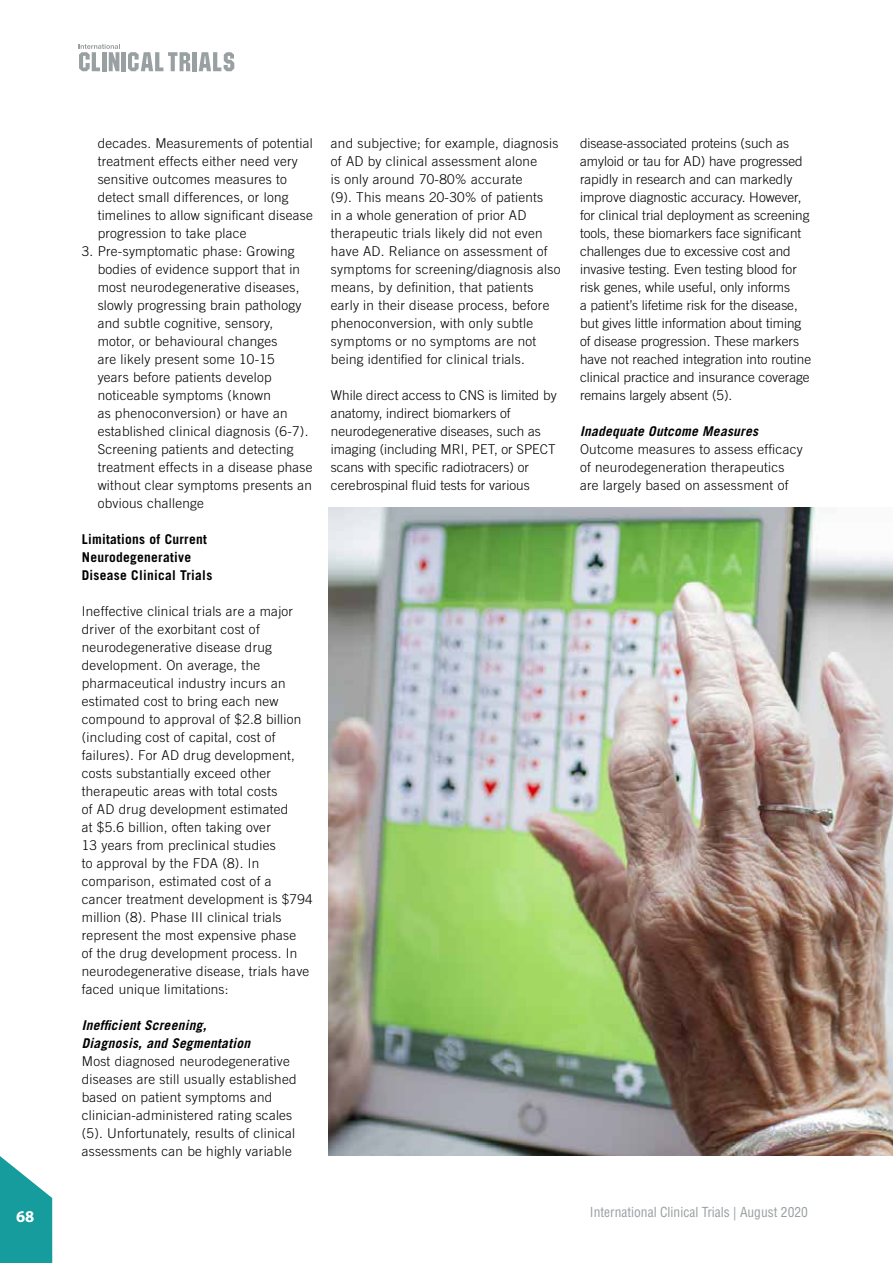
<style>
.page{position:relative;width:893px;height:1263px;background:#fff}
.page>*{position:absolute;margin:0;border:0;box-sizing:border-box;transform-origin:0 0}
.t1{font:700 16.5px "Myriad Pro";color:#fff}
.t2{font:300 13.5px/18px "Trade Gothic LT Std";letter-spacing:.02em;color:#000}
.t3{font:300 13.5px/18px "Trade Gothic LT Std";color:#000}
.t4{font:italic 700 13.5px/18px "Trade Gothic LT Std";letter-spacing:.02em;color:#000}
.t5{font:700 13.5px/18px "Trade Gothic LT Std";letter-spacing:.02em;color:#000}
.t6{font:condensed 13.5px "Helvetica";color:#99a0a2}
</style>
<div class="page">
<img style="left:329px;top:508px;width:564px;height:648px">
<svg style="left:0;top:1156px;width:52px;height:107px"></svg>
<svg style="left:79px;top:44px;width:41px;height:27px"></svg>
<div style="left:121px;top:52px;width:5px;height:19px;background:#99a0a2"></div>
<svg style="left:128px;top:52px;width:62px;height:19px"></svg>
<div style="left:192px;top:52px;width:5px;height:19px;background:#99a0a2"></div>
<svg style="left:199px;top:52px;width:35px;height:19px"></svg>
<p class="t1" style="left:16px;top:1206px;width:20px">68</p>
<p class="t1" style="left:19px;top:1211px;width:20px">68</p>
<p class="t2" style="left:98px;top:134px;width:217px">decades. Measurements of potential treatment effects either need very sensitive outcomes measures to detect small differences, or long timelines to allow significant disease progression to take place</p>
<p class="t2" style="left:98px;top:242px;width:216px;text-indent:-16px">3. Pre-symptomatic phase: Growing bodies of evidence support that in most neurodegenerative diseases, slowly progressing brain pathology and subtle cognitive, sensory, motor, or behavioural changes<br>are likely present some 10-15<br>years before patients develop noticeable symptoms (known<br>as phenoconversion) or have an established clinical diagnosis (6-7).<br>Screening patients and detecting treatment effects in a disease phase without clear symptoms presents an obvious challenge</p>
<p class="t5" style="left:82px;top:530px;width:132px">Limitations of Current<br>Neurodegenerative<br>Disease Clinical Trials</p>
<p class="t2" style="left:82px;top:602px;width:232px">Ineffective clinical trials are a major driver of the exorbitant cost of neurodegenerative disease drug development. On average, the pharmaceutical industry incurs an estimated cost to bring each new compound to approval of $2.8 billion (including cost of capital, cost of failures). For AD drug development, costs substantially exceed other therapeutic areas with total costs<br>of AD drug development estimated<br>at $5.6 billion, often taking over<br>13 years from preclinical studies<br>to approval by the FDA (8). In comparison, estimated cost of a cancer treatment development is $794 million (8). Phase III clinical trials represent the most expensive phase<br>of the drug development process. In neurodegenerative disease, trials have faced unique limitations:</p>
<p class="t4" style="left:82px;top:1016px;width:170px">Inefficient Screening,<br>Diagnosis, and Segmentation</p>
<p class="t2" style="left:82px;top:1052px;width:216px">Most diagnosed neurodegenerative diseases are still usually established based on patient symptoms and clinician-administered rating scales (5). Unfortunately, results of clinical assessments can be highly variable</p>
<p class="t2" style="left:331px;top:134px;width:231px">and subjective; for example, diagnosis of AD by clinical assessment alone<br>is only around 70-80% accurate<br>(9). This means 20-30% of patients<br>in a whole generation of prior AD therapeutic trials likely did not even have AD. Reliance on assessment of symptoms for screening/diagnosis also means, by definition, that patients early in their disease process, before phenoconversion, with only subtle symptoms or no symptoms are not being identified for clinical trials.</p>
<p class="t3" style="left:331px;top:386px;width:227px">While direct access to CNS is limited by anatomy, indirect biomarkers of neurodegenerative diseases, such as imaging (including MRI, PET, or SPECT scans with specific radiotracers) or cerebrospinal fluid tests for various</p>
<p class="t3" style="left:580px;top:134px;width:233px">disease-associated proteins (such as amyloid or tau for AD) have progressed rapidly in research and can markedly improve diagnostic accuracy. However, for clinical trial deployment as screening tools, these biomarkers face significant challenges due to excessive cost and invasive testing. Even testing blood for risk genes, while useful, only informs<br>a patient’s lifetime risk for the disease, but gives little information about timing of disease progression. These markers have not reached integration into routine clinical practice and insurance coverage remains largely absent (5).</p>
<p class="t4" style="left:580px;top:422px;width:180px">Inadequate Outcome Measures</p>
<p class="t2" style="left:580px;top:440px;width:224px">Outcome measures to assess efficacy of neurodegeneration therapeutics are largely based on assessment of</p>
<p class="t6" style="left:590px;top:1203px;width:219px">International Clinical Trials | August 2020</p>
</div>
